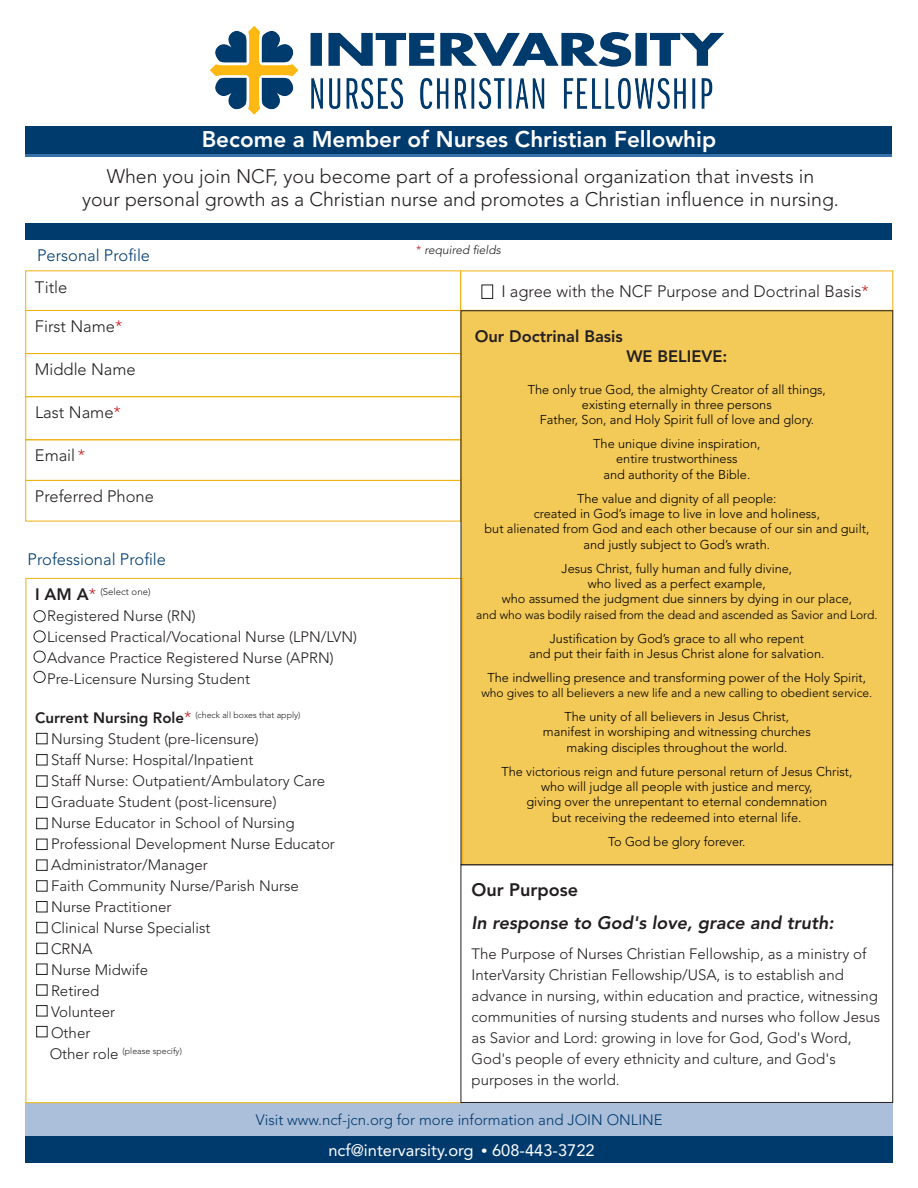
<style>
.page{position:relative;width:918px;height:1188px;background:#fff}
.page>*{position:absolute;margin:0;border:0;box-sizing:border-box;transform-origin:0 0}
.t1{font:800 28.5px "Avenir LT Std";color:#fff}
.t2{font:800 22.5px "Avenir LT Std";color:#fff}
.t3{font:300 19.5px/23.4px "Avenir LT Std";color:#231f20;text-align:center}
.t4{font:italic 800 18px "Avenir LT Std";color:#231f20}
.t5{font:800 18px "Avenir LT Std";color:#231f20}
.t6{font:300 16.5px "Avenir LT Std";color:#231f20}
.t7{font:300 16.5px "Avenir LT Std";color:#003b6e}
.t8{font:16.5px "Avenir LT Std";color:#fff}
.t9{font:800 16.5px "Avenir LT Std";color:#231f20}
.t10{font:300 15px/21px "Avenir LT Std";color:#231f20}
.t11{font:300 15px "Avenir LT Std";color:#003a6d}
.t12{font:300 12.75px "Avenir LT Std";color:#000}
.t13{font:300 12px "Avenir LT Std";color:#000}
.t14{font:italic 300 12px "Avenir LT Std";color:#231f20}
.t15{font:300 9.6px "Avenir LT Std";color:#231f20}
.t16{font:300 8.7px "Avenir LT Std";color:#231f20}
.s1{font-style:normal;color:#c12025}
.s2{color:#c12025}
.s3{font-weight:800;font-size:16.5px}
.s4{font-size:16.5px;color:#c12025}
.s5{font-weight:800;font-size:15px}
.s6{font-size:15px}
</style>
<div class="page">
<div style="left:26px;top:127px;width:866px;height:28px;background:#003b6e"></div>
<div style="left:26px;top:1136px;width:867px;height:26px;background:#003a6d"></div>
<div style="left:26px;top:310px;width:435px;height:44px;border:1px solid #efb211"></div>
<div style="left:26px;top:353px;width:435px;height:44px;border:1px solid #efb211"></div>
<div style="left:26px;top:1103px;width:867px;height:33px;background:#abbeda"></div>
<div style="left:26px;top:396px;width:435px;height:44px;border:1px solid #efb211"></div>
<hr style="left:26px;top:154px;width:866px;height:3px;background:#3670a9">
<div style="left:482px;top:285px;width:11px;height:14px;border:1px solid #231f20"></div>
<img style="left:188px;top:26px;width:557px;height:101px">
<div style="left:26px;top:223px;width:866px;height:16px;background:#003b6e"></div>
<div style="left:26px;top:480px;width:435px;height:41px;border:1px solid #efb211"></div>
<div style="left:36px;top:733px;width:12px;height:11px;border:1px solid #231f20"></div>
<div style="left:34px;top:610px;width:12px;height:12px;border:1px solid #231f20;border-radius:50%"></div>
<div style="left:34px;top:630px;width:12px;height:12px;border:1px solid #231f20;border-radius:50%"></div>
<div style="left:34px;top:651px;width:12px;height:12px;border:1px solid #231f20;border-radius:50%"></div>
<div style="left:34px;top:671px;width:12px;height:12px;border:1px solid #231f20;border-radius:50%"></div>
<div style="left:36px;top:754px;width:12px;height:11px;border:1px solid #231f20"></div>
<div style="left:36px;top:775px;width:12px;height:12px;border:1px solid #231f20"></div>
<div style="left:36px;top:797px;width:12px;height:11px;border:1px solid #231f20"></div>
<div style="left:36px;top:818px;width:12px;height:11px;border:1px solid #231f20"></div>
<div style="left:36px;top:839px;width:12px;height:11px;border:1px solid #231f20"></div>
<div style="left:36px;top:860px;width:12px;height:11px;border:1px solid #231f20"></div>
<div style="left:36px;top:880px;width:12px;height:12px;border:1px solid #231f20"></div>
<div style="left:36px;top:901px;width:12px;height:11px;border:1px solid #231f20"></div>
<div style="left:36px;top:922px;width:12px;height:11px;border:1px solid #231f20"></div>
<div style="left:36px;top:943px;width:12px;height:11px;border:1px solid #231f20"></div>
<div style="left:36px;top:964px;width:12px;height:11px;border:1px solid #231f20"></div>
<div style="left:36px;top:984px;width:12px;height:12px;border:1px solid #231f20"></div>
<div style="left:36px;top:1005px;width:12px;height:11px;border:1px solid #231f20"></div>
<div style="left:36px;top:1026px;width:12px;height:11px;border:1px solid #231f20"></div>
<div style="left:461px;top:865px;width:432px;height:238px;border:1px solid #231f20"></div>
<div style="left:461px;top:311px;width:432px;height:554px;background:#f3c958"></div>
<p class="t2" style="left:202px;top:125px;width:516px">Become a Member of Nurses Christian Fellowhip</p>
<p class="t3" style="left:82px;top:165px;width:758px">When you join NCF, you become part of a professional organization that invests in<br>your personal growth as a Christian nurse and promotes a Christian influence in nursing.</p>
<p class="t7" style="left:37px;top:246px;width:115px">Personal Profile</p>
<p class="t14" style="left:416px;top:243px;width:86px"><span class="s1">*</span> required fields</p>
<p class="t6" style="left:35px;top:277px;width:34px">Title</p>
<p class="t6" style="left:35px;top:317px;width:89px">First Name<span class="s2">*</span></p>
<p class="t6" style="left:35px;top:360px;width:102px">Middle Name</p>
<p class="t6" style="left:35px;top:403px;width:87px">Last Name<span class="s2">*</span></p>
<p class="t6" style="left:35px;top:446px;width:52px">Email <span class="s2">*</span></p>
<p class="t6" style="left:35px;top:487px;width:120px">Preferred Phone</p>
<p class="t7" style="left:28px;top:550px;width:140px">Professional Profile</p>
<p class="t15" style="left:35px;top:586px;width:117px"><span class="s3">I AM A</span><span class="s4">*</span> (Select one)</p>
<p class="t10" style="left:47px;top:605px;width:150px">Registered Nurse (RN)</p>
<p class="t10" style="left:47px;top:626px;width:312px">Licensed Practical/Vocational Nurse (LPN/LVN)</p>
<p class="t10" style="left:47px;top:647px;width:288px">Advance Practice Registered Nurse (APRN)</p>
<p class="t10" style="left:47px;top:668px;width:205px">Pre-Licensure Nursing Student</p>
<p class="t16" style="left:35px;top:710px;width:267px"><span class="s5">Current Nursing Role</span><span class="s4">*</span> (check all boxes that apply)</p>
<p class="t10" style="left:51px;top:729px;width:209px">Nursing Student (pre-licensure)</p>
<p class="t10" style="left:51px;top:750px;width:204px">Staff Nurse: Hospital/Inpatient</p>
<p class="t10" style="left:51px;top:771px;width:276px">Staff Nurse: Outpatient/Ambulatory Care</p>
<p class="t10" style="left:51px;top:792px;width:227px">Graduate Student (post-licensure)</p>
<p class="t10" style="left:51px;top:813px;width:245px">Nurse Educator in School of Nursing</p>
<p class="t10" style="left:51px;top:834px;width:285px">Professional Development Nurse Educator</p>
<p class="t10" style="left:51px;top:855px;width:158px">Administrator/Manager</p>
<p class="t10" style="left:51px;top:876px;width:249px">Faith Community Nurse/Parish Nurse</p>
<p class="t10" style="left:51px;top:897px;width:122px">Nurse Practitioner</p>
<p class="t10" style="left:51px;top:918px;width:161px">Clinical Nurse Specialist</p>
<p class="t10" style="left:51px;top:939px;width:43px">CRNA</p>
<p class="t10" style="left:51px;top:960px;width:99px">Nurse Midwife</p>
<p class="t10" style="left:51px;top:981px;width:50px">Retired</p>
<p class="t10" style="left:51px;top:1002px;width:66px">Volunteer</p>
<p class="t10" style="left:51px;top:1023px;width:41px">Other</p>
<p class="t16" style="left:50px;top:1046px;width:134px"><span class="s6">Other role</span> (please specify)</p>
<p class="t6" style="left:501px;top:282px;width:369px">I agree with the NCF Purpose and Doctrinal Basis<span class="s2">*</span></p>
<p class="t9" style="left:475px;top:327px;width:150px">Our Doctrinal Basis</p>
<p class="t9" style="left:626px;top:347px;width:103px">WE BELIEVE:</p>
<p class="t12" style="left:528px;top:382px;width:300px">The only true God, the almighty Creator of all things,</p>
<p class="t12" style="left:582px;top:397px;width:191px">existing eternally in three persons</p>
<p class="t12" style="left:540px;top:412px;width:276px">Father, Son, and Holy Spirit full of love and glory.</p>
<p class="t12" style="left:593px;top:436px;width:169px">The unique divine inspiration,</p>
<p class="t12" style="left:616px;top:452px;width:123px">entire trustworthiness</p>
<p class="t12" style="left:603px;top:467px;width:148px">and authority of the Bible.</p>
<p class="t12" style="left:577px;top:491px;width:201px">The value and dignity of all people:</p>
<p class="t12" style="left:534px;top:506px;width:288px">created in God’s image to live in love and holiness,</p>
<p class="t12" style="left:484px;top:521px;width:386px">but alienated from God and each other because of our sin and guilt,</p>
<p class="t12" style="left:584px;top:537px;width:188px">and justly subject to God’s wrath.</p>
<p class="t12" style="left:562px;top:561px;width:232px">Jesus Christ, fully human and fully divine,</p>
<p class="t12" style="left:588px;top:576px;width:180px">who lived as a perfect example,</p>
<p class="t12" style="left:502px;top:591px;width:352px">who assumed the judgment due sinners by dying in our place,</p>
<p class="t13" style="left:476px;top:607px;width:403px">and who was bodily raised from the dead and ascended as Savior and Lord.</p>
<p class="t12" style="left:550px;top:631px;width:256px">Justification by God’s grace to all who repent</p>
<p class="t12" style="left:529px;top:646px;width:297px">and put their faith in Jesus Christ alone for salvation.</p>
<p class="t12" style="left:488px;top:670px;width:380px">The indwelling presence and transforming power of the Holy Spirit,</p>
<p class="t13" style="left:481px;top:686px;width:392px">who gives to all believers a new life and a new calling to obedient service.</p>
<p class="t12" style="left:565px;top:709px;width:226px">The unity of all believers in Jesus Christ,</p>
<p class="t12" style="left:543px;top:725px;width:269px">manifest in worshiping and witnessing churches</p>
<p class="t12" style="left:566px;top:740px;width:222px">making disciples throughout the world.</p>
<p class="t12" style="left:501px;top:764px;width:353px">The victorious reign and future personal return of Jesus Christ,</p>
<p class="t12" style="left:541px;top:779px;width:273px">who will judge all people with justice and mercy,</p>
<p class="t12" style="left:527px;top:794px;width:302px">giving over the unrepentant to eternal condemnation</p>
<p class="t12" style="left:552px;top:810px;width:251px">but receiving the redeemed into eternal life.</p>
<p class="t12" style="left:608px;top:834px;width:139px">To God be glory forever.</p>
<p class="t5" style="left:472px;top:879px;width:108px">Our Purpose</p>
<p class="t4" style="left:472px;top:912px;width:364px">In response to God's love, grace and truth:</p>
<p class="t10" style="left:472px;top:943px;width:410px">The Purpose of Nurses Christian Fellowship, as a ministry of InterVarsity Christian Fellowship/USA, is to establish and advance in nursing, within education and practice, witnessing communities of nursing students and nurses who follow Jesus as Savior and Lord: growing in love for God, God's Word, God's people of every ethnicity and culture, and God's purposes in the world.</p>
<p class="t11" style="left:256px;top:1111px;width:409px">Visit www.ncf-jcn.org for more information and JOIN ONLINE</p>
<p class="t8" style="left:328px;top:1140px;width:268px">ncf@intervarsity.org 608-443-3722</p>
<p class="t1" style="left:480px;top:1132px;width:10px">·</p>
</div>
